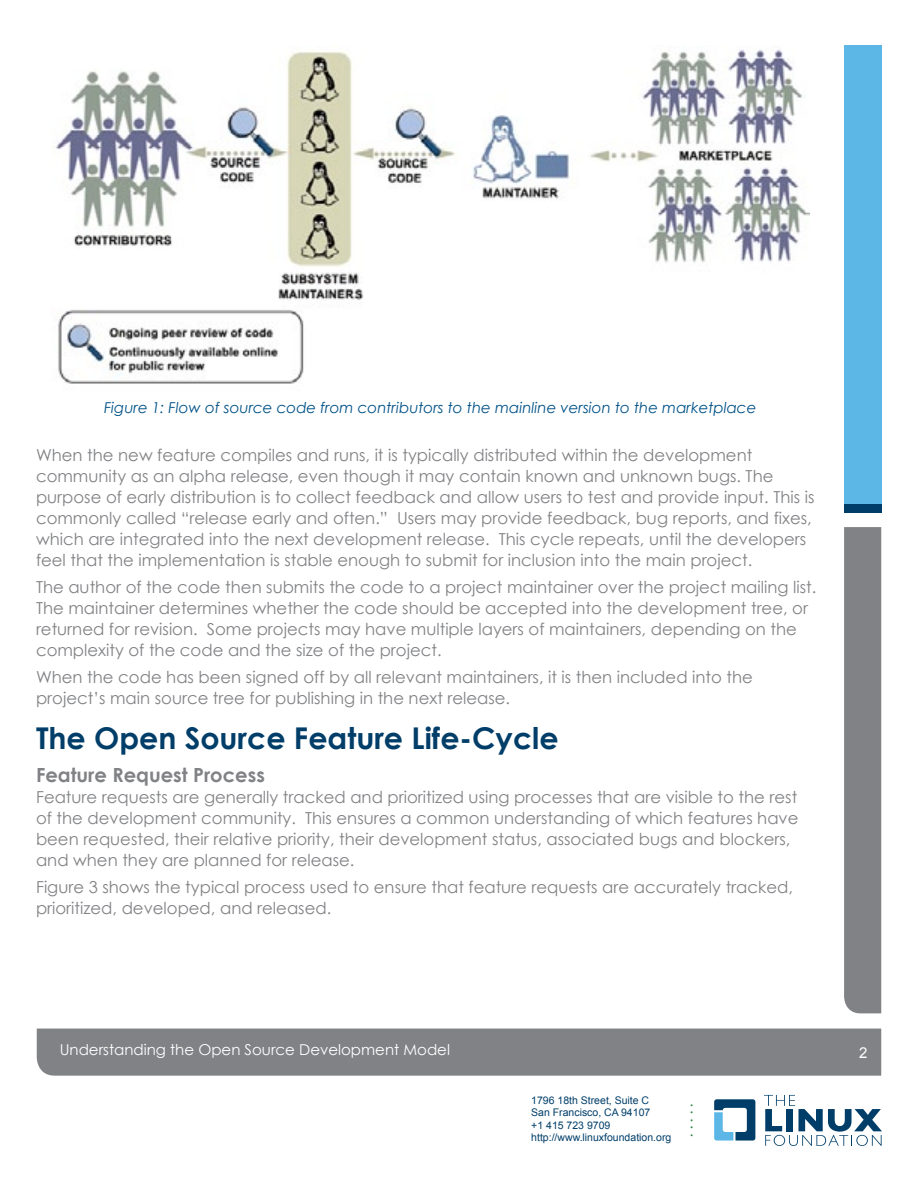
<style>
.page{position:relative;width:918px;height:1188px;background:#fff}
.page>*{position:absolute;margin:0;border:0;box-sizing:border-box;transform-origin:0 0}
.t1{font:700 30px "Century Gothic";color:#003e69}
.t2{font:700 19.5px "Century Gothic";color:#818285}
.t3{font:16.5px/21px "Century Gothic";color:#818285}
.t4{font:italic 15px "Century Gothic";color:#005288}
.t5{font:15px "Century Gothic";color:#fff}
.t6{font:15px "Century Gothic";color:#277f3e}
.t7{font:15px "Arial";color:#fff}
.t8{font:10.5px/12.6px "Arial";color:#003e69}
</style>
<div class="page">
<div style="left:37px;top:1029px;width:844px;height:47px;background:#818285"></div>
<svg style="left:714px;top:1099px;width:41px;height:42px"></svg>
<svg style="left:764px;top:1095px;width:118px;height:51px"></svg>
<div style="left:844px;top:45px;width:37px;height:459px;background:#5cb7e7"></div>
<div style="left:844px;top:504px;width:37px;height:9px;background:#003e69"></div>
<div style="left:844px;top:527px;width:37px;height:486px;background:#818285"></div>
<img style="left:55px;top:49px;width:754px;height:335px">
<p class="t4" style="left:104px;top:398px;width:654px">Figure 1: Flow of source code from contributors to the mainline version to the marketplace</p>
<p class="t3" style="left:36px;top:444px;width:780px">When the new feature compiles and runs, it is typically distributed within the development community as an alpha release, even though it may contain known and unknown bugs. The purpose of early distribution is to collect feedback and allow users to test and provide input. This is commonly called “release early and often.” Users may provide feedback, bug reports, and fixes, which are integrated into the next development release. This cycle repeats, until the developers feel that the implementation is stable enough to submit for inclusion into the main project.</p>
<p class="t3" style="left:36px;top:576px;width:782px">The author of the code then submits the code to a project maintainer over the project mailing list.<br>The maintainer determines whether the code should be accepted into the development tree, or returned for revision. Some projects may have multiple layers of maintainers, depending on the complexity of the code and the size of the project.</p>
<p class="t3" style="left:36px;top:666px;width:718px">When the code has been signed off by all relevant maintainers, it is then included into the project’s main source tree for publishing in the next release.</p>
<h1 class="t1" style="left:36px;top:719px;width:524px">The Open Source Feature Life-Cycle</h1>
<p class="t2" style="left:36px;top:763px;width:230px">Feature Request Process</p>
<p class="t3" style="left:36px;top:786px;width:764px">Feature requests are generally tracked and prioritized using processes that are visible to the rest of the development community. This ensures a common understanding of which features have been requested, their relative priority, their development status, associated bugs and blockers, and when they are planned for release.</p>
<p class="t3" style="left:36px;top:876px;width:759px">Figure 3 shows the typical process used to ensure that feature requests are accurately tracked, prioritized, developed, and released.</p>
<p class="t5" style="left:60px;top:1040px;width:392px">Understanding the Open Source Development Model</p>
<p class="t7" style="left:859px;top:1043px;width:10px">2</p>
<p class="t8" style="left:531px;top:1094px;width:142px">1796 18th Street, Suite C<br>San Francisco, CA 94107<br>+1 415 723 9709 http://www.linuxfoundation.org</p>
<p class="t6" style="left:689px;top:1091px;width:6px">.</p>
<p class="t6" style="left:689px;top:1099px;width:6px">.</p>
<p class="t6" style="left:689px;top:1106px;width:6px">.</p>
<p class="t6" style="left:689px;top:1114px;width:6px">.</p>
<p class="t6" style="left:689px;top:1121px;width:6px">.</p>
</div>
